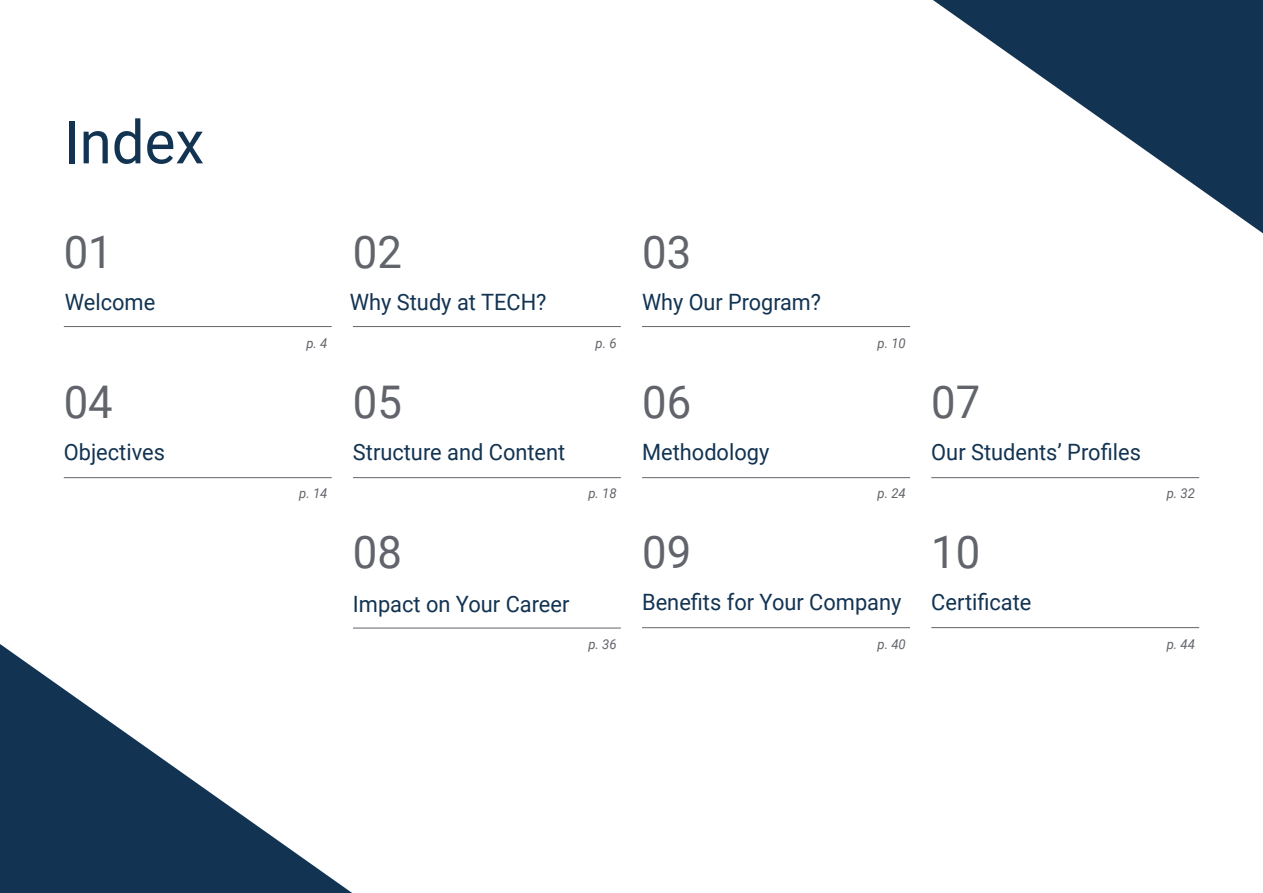
<style>
.page{position:relative;width:1263px;height:893px;background:#fff}
.page>*{position:absolute;margin:0;border:0;box-sizing:border-box;transform-origin:0 0}
.t1{font:60px "Roboto";color:#123352}
.t2{font:45px "Roboto";color:#61646a}
.t3{font:22.5px "Roboto";color:#123352}
.t4{font:22.5px "Roboto";color:#123352;scale:.96 1}
.t5{font:italic 13.5px "Roboto";color:#61646a}
</style>
<div class="page">
<hr style="left:64px;top:326px;width:268px;height:1px;background:#61646a">
<hr style="left:353px;top:477px;width:268px;height:1px;background:#61646a">
<hr style="left:353px;top:326px;width:268px;height:1px;background:#61646a">
<hr style="left:642px;top:477px;width:268px;height:1px;background:#61646a">
<hr style="left:353px;top:628px;width:268px;height:1px;background:#61646a">
<hr style="left:642px;top:627px;width:268px;height:1px;background:#61646a">
<hr style="left:931px;top:627px;width:268px;height:1px;background:#61646a">
<hr style="left:642px;top:326px;width:268px;height:1px;background:#61646a">
<hr style="left:931px;top:477px;width:268px;height:1px;background:#61646a">
<hr style="left:64px;top:477px;width:268px;height:1px;background:#61646a">
<svg style="left:0;top:644px;width:352px;height:249px"></svg>
<svg style="left:933px;top:0;width:330px;height:233px"></svg>
<h1 class="t1" style="left:64px;top:100px;width:142px">Index</h1>
<h2 class="t2" style="left:64px;top:220px;width:51px">01</h2>
<h2 class="t2" style="left:353px;top:220px;width:51px">02</h2>
<h2 class="t2" style="left:642px;top:220px;width:51px">03</h2>
<p class="t3" style="left:65px;top:286px;width:92px">Welcome</p>
<p class="t3" style="left:350px;top:286px;width:198px">Why Study at TECH?</p>
<p class="t4" style="left:642px;top:286px;width:188px">Why Our Program?</p>
<p class="t5" style="left:306px;top:333px;width:23px">p. 4</p>
<p class="t5" style="left:596px;top:333px;width:23px">p. 6</p>
<p class="t5" style="left:877px;top:333px;width:30px">p. 10</p>
<h2 class="t2" style="left:64px;top:370px;width:51px">04</h2>
<h2 class="t2" style="left:931px;top:370px;width:51px">07</h2>
<h2 class="t2" style="left:353px;top:370px;width:51px">05</h2>
<h2 class="t2" style="left:642px;top:370px;width:51px">06</h2>
<p class="t3" style="left:64px;top:436px;width:103px">Objectives</p>
<p class="t3" style="left:353px;top:436px;width:214px">Structure and Content</p>
<p class="t3" style="left:642px;top:436px;width:129px">Methodology</p>
<p class="t3" style="left:931px;top:436px;width:211px">Our Students’ Profiles</p>
<p class="t5" style="left:588px;top:483px;width:30px">p. 18</p>
<p class="t5" style="left:877px;top:483px;width:30px">p. 24</p>
<p class="t5" style="left:299px;top:483px;width:30px">p. 14</p>
<p class="t5" style="left:1167px;top:483px;width:30px">p. 32</p>
<h2 class="t2" style="left:353px;top:521px;width:51px">08</h2>
<h2 class="t2" style="left:642px;top:521px;width:51px">09</h2>
<h2 class="t2" style="left:931px;top:521px;width:51px">10</h2>
<p class="t3" style="left:353px;top:588px;width:218px">Impact on Your Career</p>
<p class="t3" style="left:642px;top:586px;width:261px">Benefits for Your Company</p>
<p class="t3" style="left:931px;top:586px;width:102px">Certificate</p>
<p class="t5" style="left:588px;top:635px;width:30px">p. 36</p>
<p class="t5" style="left:877px;top:635px;width:30px">p. 40</p>
<p class="t5" style="left:1167px;top:635px;width:30px">p. 44</p>
</div>
